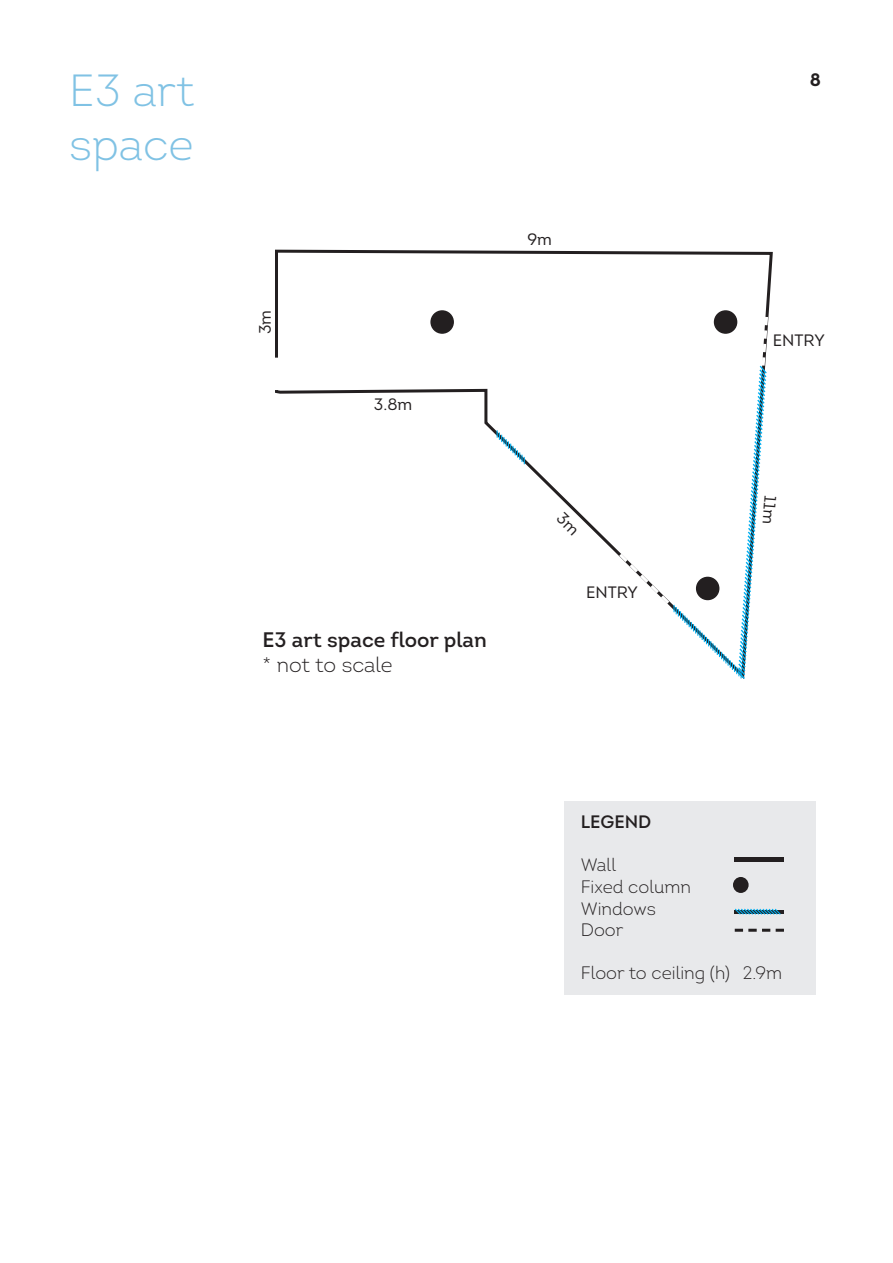
<style>
.page{position:relative;width:893px;height:1263px;background:#fff}
.page>*{position:absolute;margin:0;border:0;box-sizing:border-box;transform-origin:0 0}
.t1{font:300 45px/54px "Intro";color:#80c2e4}
.t2{font:600 21px "Intro";color:#231f20}
.t3{font:300 21px "Intro";color:#231f20}
.t4{font:300 18px "Intro";color:#231f20}
.t5{font:600 18px "Intro";color:#231f20}
.t6{font:700 18px "Intro";color:#231f20}
.t7{font:16.5px "Intro";color:#231f20}
</style>
<div class="page">
<svg style="left:275px;top:249px;width:498px;height:304px"></svg>
<div style="left:715px;top:311px;width:22px;height:22px;background:#231f20;border-radius:50%"></div>
<div style="left:714px;top:310px;width:23px;height:24px;border:2px solid #231f20;border-radius:50%"></div>
<div style="left:431px;top:311px;width:22px;height:22px;background:#231f20;border-radius:50%"></div>
<div style="left:430px;top:310px;width:24px;height:24px;border:2px solid #231f20;border-radius:50%"></div>
<svg style="left:497px;top:430px;width:28px;height:34px"></svg>
<div style="left:258px;top:358px;width:32px;height:32px;background:#fff"></div>
<div style="left:565px;top:801px;width:251px;height:194px;background:#e6e7e9"></div>
<hr style="left:735px;top:857px;width:49px;height:4px;background:#231f20">
<hr style="left:735px;top:910px;width:49px;height:3px;background:#231f20">
<div style="left:733px;top:877px;width:16px;height:16px;background:#231f20;border-radius:50%"></div>
<svg style="left:734px;top:908px;width:48px;height:7px"></svg>
<svg style="left:735px;top:929px;width:49px;height:3px"></svg>
<svg style="left:556px;top:511px;width:22px;height:24px"></svg>
<svg style="left:616px;top:314px;width:157px;height:365px"></svg>
<p class="t1" style="left:69px;top:63px;width:127px">E3 art space</p>
<p class="t7" style="left:255px;top:334px;width:26px;rotate:-90deg">3m</p>
<p class="t7" style="left:374px;top:394px;width:40px">3.8m</p>
<p class="t7" style="left:528px;top:229px;width:26px">9m</p>
<p class="t6" style="left:810px;top:68px;width:13px">8</p>
<p class="t7" style="left:773px;top:330px;width:53px">ENTRY</p>
<p class="t2" style="left:262px;top:627px;width:226px">E3 art space floor plan</p>
<p class="t3" style="left:262px;top:652px;width:132px">* not to scale</p>
<p class="t7" style="left:586px;top:582px;width:53px">ENTRY</p>
<p class="t5" style="left:581px;top:810px;width:72px">LEGEND</p>
<p class="t4" style="left:581px;top:854px;width:37px">Wall</p>
<p class="t4" style="left:581px;top:875px;width:112px">Fixed column</p>
<p class="t4" style="left:581px;top:897px;width:77px">Windows</p>
<p class="t4" style="left:581px;top:919px;width:44px">Door</p>
<p class="t4" style="left:581px;top:962px;width:203px">Floor to ceiling (h) 2.9m</p>
</div>
